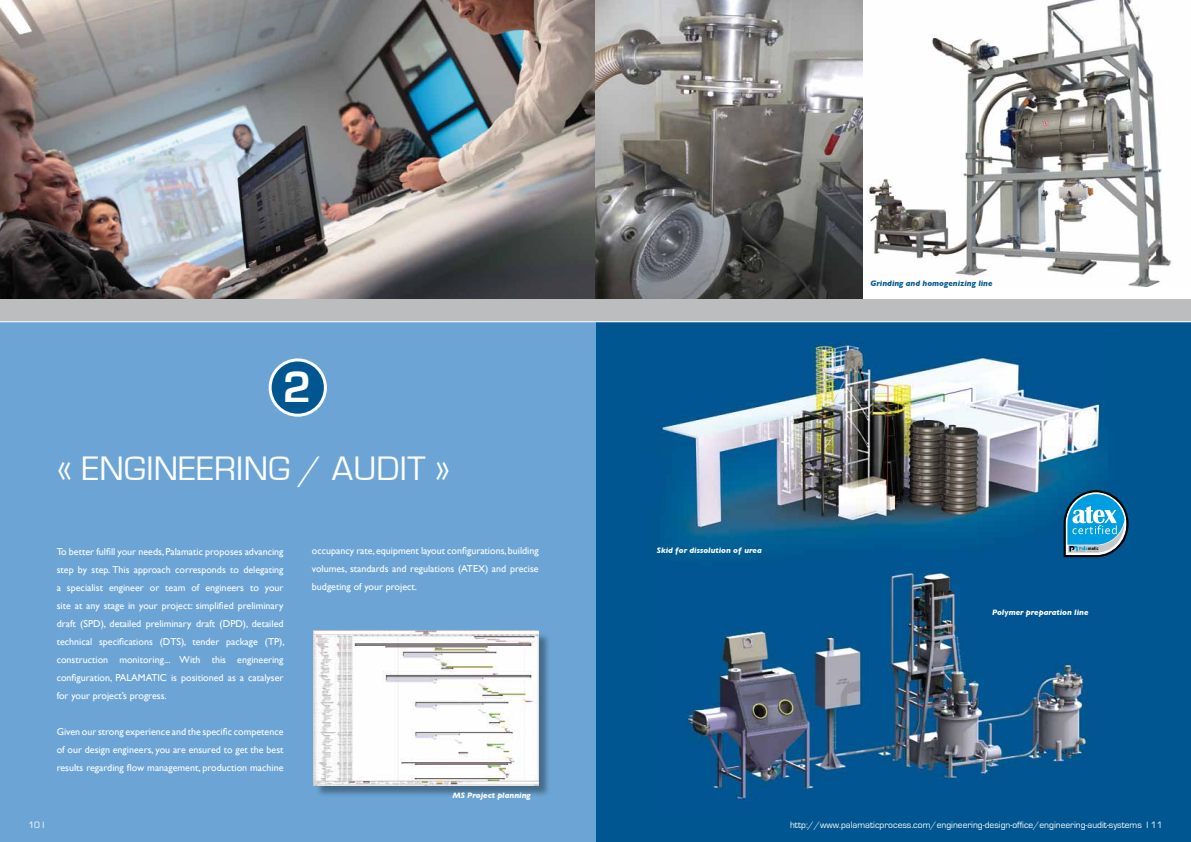
<style>
.page{position:relative;width:1191px;height:842px;background:#fff}
.page>*{position:absolute;margin:0;border:0;box-sizing:border-box;transform-origin:0 0}
.t1{font:700 45.6px "Eurostile";color:#fff}
.t2{font:35px "Eurostile";letter-spacing:.01em;color:#fff}
.t3{font:10px/18px "Gill Sans";color:#fff;text-align:justify}
.t4{font:9.5px "Eurostile";color:#fff}
.t5{font:italic 700 8px "Gill Sans";color:#fff}
.t6{font:italic 700 8px "Gill Sans";color:#005690}
</style>
<div class="page">
<div style="left:595px;top:312px;width:596px;height:530px;background:#005690"></div>
<img style="left:686px;top:571px;width:404px;height:231px">
<img style="left:660px;top:342px;width:442px;height:216px">
<div style="left:0;top:287px;width:595px;height:555px;background:#6ca5d5"></div>
<div style="left:270px;top:360px;width:55px;height:55px;background:#005690;border-radius:50%"></div>
<div style="left:269px;top:358px;width:58px;height:59px;border:3px solid #fff;border-radius:50%"></div>
<div style="left:315px;top:632px;width:236px;height:166px;background:#000;opacity:.35"></div>
<img style="left:314px;top:631px;width:225px;height:154px">
<img style="left:0;top:0;width:595px;height:299px">
<img style="left:862px;top:0;width:310px;height:287px">
<img style="left:595px;top:0;width:267px;height:299px">
<div style="left:0;top:299px;width:595px;height:23px;background:#bbbdbe"></div>
<hr style="left:0;top:321px;width:595px;height:1px;background:#fff">
<div style="left:595px;top:299px;width:596px;height:23px;background:#bbbdbe"></div>
<hr style="left:595px;top:321px;width:596px;height:1px;background:#fff">
<svg style="left:1063px;top:490px;width:65px;height:67px;background:#4498be"></svg>
<h1 class="t1" style="left:283px;top:362px;width:30px">2</h1>
<h2 class="t2" style="left:57px;top:449px;width:395px">« ENGINEERING / AUDIT »</h2>
<p class="t3" style="left:57px;top:543px;width:229px">To better fulfill your needs, Palamatic proposes advancing step by step. This approach corresponds to delegating a specialist engineer or team of engineers to your site at any stage in your project: simplified preliminary draft (SPD), detailed preliminary draft (DPD), detailed technical specifications (DTS), tender package (TP), construction monitoring... With this engineering configuration, Palamatic is positioned as a catalyser for your project’s progress.</p>
<p class="t3" style="left:57px;top:723px;width:228px">Given our strong experience and the specific competence of our design engineers, you are ensured to get the best results regarding flow management, production machine</p>
<p class="t4" style="left:28px;top:820px;width:17px">10 I</p>
<p class="t3" style="left:312px;top:542px;width:228px">occupancy rate, equipment layout configurations, building volumes, standards and regulations (ATEX) and precise budgeting of your project.</p>
<p class="t5" style="left:452px;top:790px;width:80px">MS Project planning</p>
<p class="t6" style="left:870px;top:279px;width:123px">Grinding and homogenizing line</p>
<p class="t5" style="left:657px;top:545px;width:106px">Skid for dissolution of urea</p>
<p class="t5" style="left:992px;top:608px;width:98px">Polymer preparation line</p>
<p class="t4" style="left:790px;top:820px;width:374px">http://www.palamaticprocess.com/engineering-design-office/engineering-audit-systems I 11</p>
</div>
